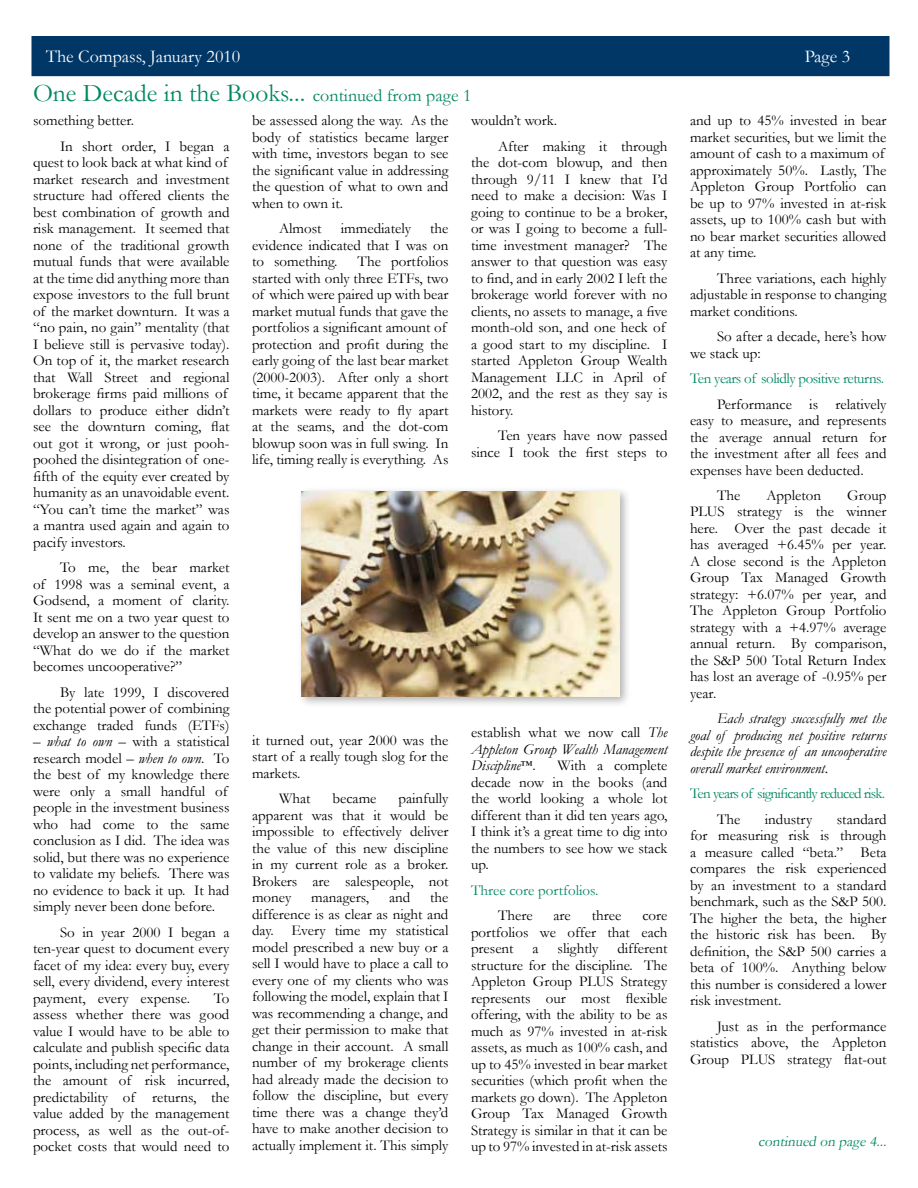
<style>
.page{position:relative;width:918px;height:1188px;background:#fff}
.page>*{position:absolute;margin:0;border:0;box-sizing:border-box;transform-origin:0 0}
.t1{font:25.5px "Garamond";color:#008761}
.t2{font:18px "Garamond";color:#fff}
.t3{font:15px/16.5px "Garamond";color:#000;text-align:justify}
.t4{font:italic 15px/16.5px "Garamond";color:#000;text-align:justify}
.t5{font:15px "Garamond";letter-spacing:-.05em;color:#008761}
.t6{font:15px "Garamond";letter-spacing:-.03em;color:#008761}
.t7{font:15px "Garamond";color:#008761}
.t8{font:italic 15px "Garamond";color:#008761}
.s1{font-size:18px}
.s2{font-style:italic}
.s3{font-style:normal}
.s4{font-style:normal;font-size:12px}
</style>
<div class="page">
<div style="left:32px;top:36px;width:858px;height:40px;background:#003767"></div>
<div style="left:297px;top:487px;width:334px;height:221px;background:#000;opacity:.3"></div>
<img style="left:302px;top:492px;width:318px;height:204px">
<p class="t2" style="left:46px;top:44px;width:196px">The Compass, January 2010</p>
<p class="t2" style="left:805px;top:44px;width:47px">Page 3</p>
<h1 class="t1" style="left:33px;top:75px;width:440px">One Decade in the Books... <span class="s1">continued from page 1</span></h1>
<p class="t3" style="left:60px;top:107px;width:171px;line-height:25.5px;text-indent:-27px">something better.<br>In short order, I began a</p>
<p class="t3" style="left:33px;top:154px;width:198px;text-align:left">quest to look back at what kind of market research and investment structure had offered clients the best combination of growth and risk management. It seemed that none of the traditional growth mutual funds that were available at the time did anything more than expose investors to the full brunt of the market downturn. It was a “no pain, no gain” mentality (that<br>I believe still is pervasive today).<br>On top of it, the market research that Wall Street and regional brokerage firms paid millions of dollars to produce either didn’t see the downturn coming, flat out got it wrong, or just pooh&shy;poohed the disintegration of one&shy;fifth of the equity ever created by humanity as an unavoidable event. “You can’t time the market” was a mantra used again and again to pacify investors.</p>
<p class="t3" style="left:33px;top:559px;width:198px;text-indent:27px">To me, the bear market of 1998 was a seminal event, a Godsend, a moment of clarity.<br>It sent me on a two year quest to develop an answer to the question “What do we do if the market becomes uncooperative?”</p>
<p class="t3" style="left:33px;top:683px;width:198px;text-indent:27px">By late 1999, I discovered the potential power of combining exchange traded funds (ETFs)</p>
<p class="t3" style="left:33px;top:733px;width:198px;text-align:left">– <span class="s2">what to own</span> – with a statistical research model – <span class="s2">when to own</span>. To the best of my knowledge there were only a small handful of people in the investment business who had come to the same conclusion as I did. The idea was solid, but there was no experience to validate my beliefs. There was no evidence to back it up. It had simply never been done before.</p>
<p class="t3" style="left:33px;top:923px;width:198px;text-indent:27px">So in year 2000 I began a ten-year quest to document every facet of my idea: every buy, every sell, every dividend, every interest payment, every expense.</p>
<p class="t3" style="left:33px;top:989px;width:198px;text-indent:181px">To assess whether there was good value I would have to be able to calculate and publish specific data points, including net performance, the amount of risk incurred, predictability of returns, the value added by the management process, as well as the out-of&shy;pocket costs that would need to</p>
<p class="t3" style="left:252px;top:112px;width:198px">be assessed along the way. As the body of statistics became larger with time, investors began to see the significant value in addressing the question of what to own and when to own it.</p>
<p class="t3" style="left:279px;top:220px;width:44px">Almost</p>
<p class="t3" style="left:341px;top:220px;width:72px">immediately</p>
<p class="t3" style="left:252px;top:220px;width:198px;text-indent:178px">the evidence indicated that I was on to something.</p>
<p class="t3" style="left:252px;top:253px;width:198px;text-align:left;text-indent:106px">The portfolios started with only three ETFs, two of which were paired up with bear market mutual funds that gave the portfolios a significant amount of protection and profit during the early going of the last bear market (2000-2003). After only a short time, it became apparent that the markets were ready to fly apart at the seams, and the dot-com blowup soon was in full swing. In life, timing really is everything. As</p>
<p class="t3" style="left:498px;top:107px;width:171px;line-height:25.5px;text-indent:-27px">wouldn’t work.<br>After making it through</p>
<p class="t3" style="left:471px;top:154px;width:198px;text-align:left">the dot-com blowup, and then through 9/11 I knew that I’d need to make a decision: Was I going to continue to be a broker, or was I going to become a full&shy;time investment manager? The answer to that question was easy to find, and in early 2002 I left the brokerage world forever with no clients, no assets to manage, a five month-old son, and one heck of a good start to my discipline. I started Appleton Group Wealth<br>Management LLC in April of<br>2002, and the rest as they say is history.</p>
<p class="t3" style="left:471px;top:427px;width:198px;text-align:right">Ten years have now passed since I took the first steps to</p>
<p class="t3" style="left:252px;top:731px;width:198px">it turned out, year 2000 was the start of a really tough slog for the markets.</p>
<p class="t3" style="left:279px;top:790px;width:33px">What</p>
<p class="t3" style="left:332px;top:790px;width:46px">became</p>
<p class="t3" style="left:252px;top:790px;width:198px;text-indent:146px">painfully apparent was that it would be impossible to effectively deliver the value of this new discipline in my current role as a broker.<br>Brokers are salespeople, not money</p>
<p class="t3" style="left:311px;top:889px;width:59px">managers,</p>
<p class="t3" style="left:389px;top:889px;width:23px">and</p>
<p class="t3" style="left:252px;top:889px;width:198px;text-indent:178px">the difference is as clear as night and day. Every time my statistical model prescribed a new buy or a sell I would have to place a call to every one of my clients who was following the model, explain that I was recommending a change, and get their permission to make that change in their account. A small number of my brokerage clients had already made the decision to follow the discipline, but every time there was a change they’d have to make another decision to actually implement it. This simply</p>
<p class="t4" style="left:471px;top:724px;width:198px"><span class="s3">establish what we now call</span> The Appleton Group Wealth Management Discipline<span class="s4">™</span><span class="s3">.</span></p>
<p class="t3" style="left:471px;top:757px;width:198px;text-indent:87px">With a complete decade now in the books (and the world looking a whole lot different than it did ten years ago, I think it’s a great time to dig into the numbers to see how we stack up.</p>
<p class="t7" style="left:471px;top:880px;width:129px">Three core portfolios.</p>
<p class="t3" style="left:498px;top:907px;width:36px">There</p>
<p class="t3" style="left:554px;top:907px;width:19px">are</p>
<p class="t3" style="left:592px;top:907px;width:31px">three</p>
<p class="t3" style="left:471px;top:907px;width:198px;text-indent:171px">core portfolios we offer that each present</p>
<p class="t3" style="left:471px;top:940px;width:198px;text-indent:146px">different structure for the discipline. The Appleton Group PLUS Strategy represents our most flexible offering, with the ability to be as much as 97% invested in at-risk assets, as much as 100% cash, and up to 45% invested in bear market securities (which profit when the markets go down). The Appleton Group Tax Managed Growth Strategy is similar in that it can be up to 97% invested in at-risk assets</p>
<p class="t3" style="left:533px;top:940px;width:8px">a</p>
<p class="t3" style="left:558px;top:940px;width:42px">slightly</p>
<p class="t3" style="left:690px;top:112px;width:198px;text-align:left">and up to 45% invested in bear market securities, but we limit the amount of cash to a maximum of approximately 50%. Lastly, The<br>Appleton Group Portfolio can be up to 97% invested in at-risk assets, up to 100% cash but with no bear market securities allowed at any time.</p>
<p class="t3" style="left:690px;top:269px;width:198px;text-indent:27px">Three variations, each highly adjustable in response to changing market conditions.</p>
<p class="t3" style="left:690px;top:328px;width:198px;text-indent:27px">So after a decade, here’s how we stack up:</p>
<p class="t6" style="left:690px;top:368px;width:195px">Ten years of solidly positive returns.</p>
<p class="t3" style="left:690px;top:395px;width:198px;text-indent:27px">Performance is relatively easy to measure, and represents the average annual return for the investment after all fees and expenses have been deducted.</p>
<p class="t3" style="left:717px;top:487px;width:25px">The</p>
<p class="t3" style="left:766px;top:487px;width:56px">Appleton</p>
<p class="t3" style="left:690px;top:487px;width:198px;text-indent:157px">Group PLUS strategy is the winner here. Over the past decade it has averaged +6.45% per year.<br>A close second is the Appleton Group Tax Managed Growth strategy: +6.07% per year, and The Appleton Group Portfolio strategy with a +4.97% average annual return. By comparison, the S&amp;P 500 Total Return Index has lost an average of -0.95% per year.</p>
<p class="t4" style="left:690px;top:710px;width:198px;text-indent:27px">Each strategy successfully met the goal of producing net positive returns despite the presence of an uncooperative overall market environment.</p>
<p class="t5" style="left:690px;top:783px;width:197px">Ten years of significantly reduced risk.</p>
<p class="t3" style="left:717px;top:810px;width:25px">The</p>
<p class="t3" style="left:765px;top:810px;width:49px">industry</p>
<p class="t3" style="left:690px;top:810px;width:198px;text-indent:147px">standard for measuring risk is through a measure called “beta.” Beta compares the risk experienced by an investment to a standard benchmark, such as the S&amp;P 500.<br>The higher the beta, the higher the historic risk has been. By definition, the S&amp;P 500 carries a beta of 100%. Anything below this number is considered a lower risk investment.</p>
<p class="t3" style="left:690px;top:1017px;width:198px;text-indent:27px">Just as in the performance statistics above, the Appleton Group PLUS strategy flat-out</p>
<p class="t8" style="left:758px;top:1131px;width:133px">continued on page4...</p>
</div>
